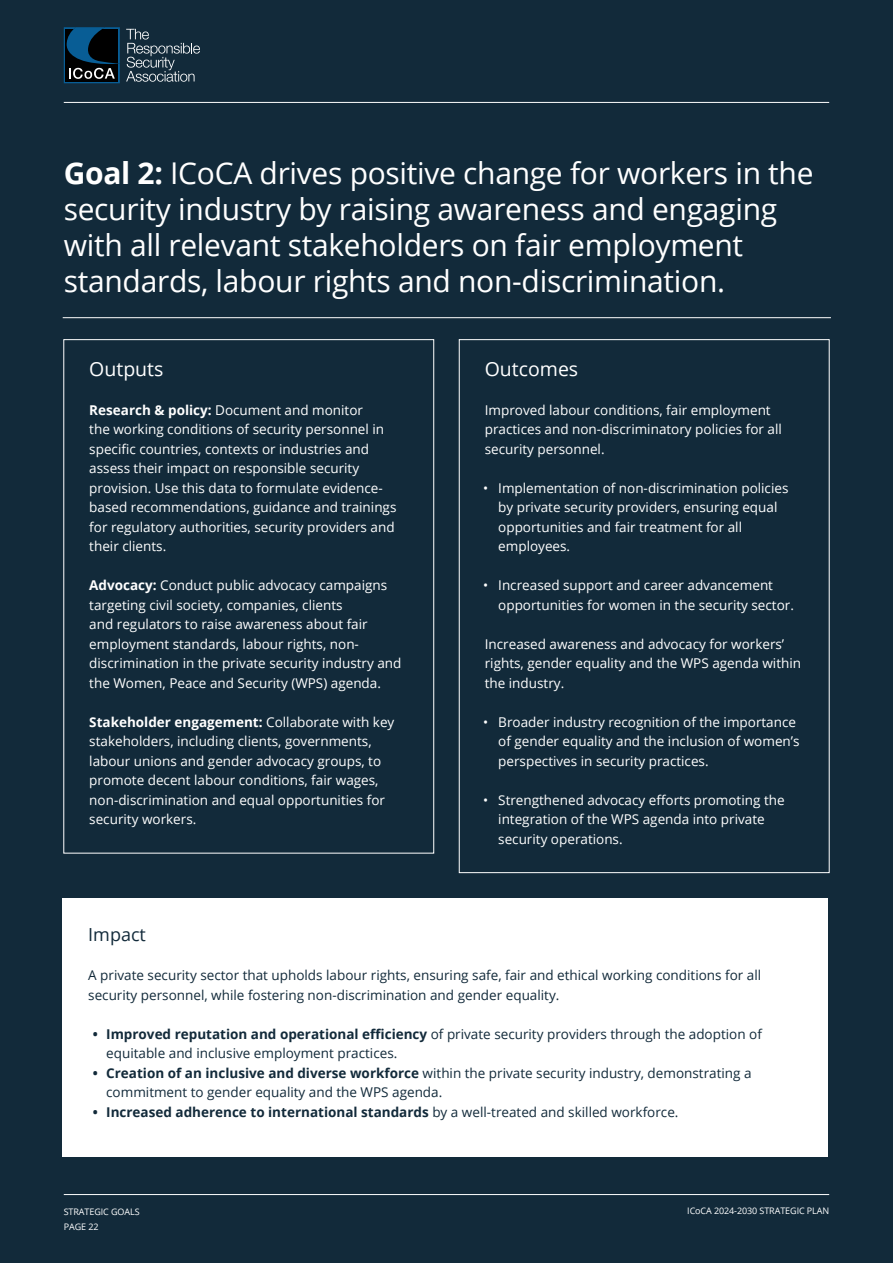
<style>
.page{position:relative;width:893px;height:1263px;background:#122a3a}
.page>*{position:absolute;margin:0;border:0;box-sizing:border-box;transform-origin:0 0}
.Intro{font:30px/36px "Open Sans";letter-spacing:-.01em;color:#fff}
.Bullet_White_Outline_Box{font:19.5px "Open Sans";color:#fff}
.Bullet_White_Box{font:18px "Open Sans";color:#122a3a}
.Bullet_White_Outline_Box-2{font:13.5px/19.5px "Open Sans";color:#fff}
.Bullet_White_Box-2{font:13.5px/19.5px "Open Sans";color:#122a3a}
.t1{font:700 13.5px "Open Sans";color:#122a3a}
.t2{font:9px/15px "Open Sans";letter-spacing:-.01em;color:#fff}
.s1{font-weight:700}
.s2{font-weight:400}
</style>
<div class="page">
<hr style="left:64px;top:1194px;width:765px;height:1px;background:#fff">
<hr style="left:64px;top:102px;width:765px;height:1px;background:#fff">
<svg style="left:126px;top:29px;width:74px;height:53px"></svg>
<svg style="left:64px;top:27px;width:56px;height:56px;background:#112d40"></svg>
<hr style="left:63px;top:317px;width:768px;height:1px;background:#fff">
<div style="left:63px;top:898px;width:765px;height:65px;background:#fff"></div>
<div style="left:63px;top:940px;width:765px;height:80px;background:#fff"></div>
<div style="left:63px;top:999px;width:765px;height:80px;background:#fff"></div>
<div style="left:63px;top:1077px;width:765px;height:80px;background:#fff"></div>
<p class="Intro" style="left:64px;top:154px;width:751px"><span class="s1">Goal 2:</span> ICoCA drives positive change for workers in the security industry by raising awareness and engaging with all relevant stakeholders on fair employment standards, labour rights and non-discrimination.</p>
<p class="Bullet_White_Outline_Box" style="left:89px;top:355px;width:76px">Outputs</p>
<p class="Bullet_White_Outline_Box-2" style="left:89px;top:400px;width:309px"><span class="s1">Research &amp; policy:</span> Document and monitor<br>the working conditions of security personnel in specific countries, contexts or industries and assess their impact on responsible security provision. Use this data to formulate evidence&shy;based recommendations, guidance and trainings for regulatory authorities, security providers and their clients.</p>
<p class="Bullet_White_Outline_Box-2" style="left:89px;top:575px;width:314px"><span class="s1">Advocacy:</span> Conduct public advocacy campaigns targeting civil society, companies, clients<br>and regulators to raise awareness about fair employment standards, labour rights, non&shy;discrimination in the private security industry and the Women, Peace and Security (WPS) agenda.</p>
<p class="Bullet_White_Outline_Box-2" style="left:89px;top:712px;width:307px"><span class="s1">Stakeholder engagement:</span> Collaborate with key stakeholders, including clients, governments, labour unions and gender advocacy groups, to promote decent labour conditions, fair wages, non-discrimination and equal opportunities for security workers.</p>
<p class="Bullet_White_Outline_Box" style="left:485px;top:355px;width:95px">Outcomes</p>
<p class="Bullet_White_Outline_Box-2" style="left:485px;top:400px;width:299px">Improved labour conditions, fair employment practices and non-discriminatory policies for all security personnel.</p>
<p class="Bullet_White_Outline_Box-2" style="left:498px;top:478px;width:292px;text-indent:-15px">• Implementation of non-discrimination policies by private security providers, ensuring equal opportunities and fair treatment for all employees.</p>
<p class="Bullet_White_Outline_Box-2" style="left:498px;top:575px;width:297px;text-indent:-15px">• Increased support and career advancement opportunities for women in the security sector.</p>
<p class="Bullet_White_Outline_Box-2" style="left:485px;top:634px;width:318px">Increased awareness and advocacy for workers’ rights, gender equality and the WPS agenda within the industry.</p>
<p class="Bullet_White_Outline_Box-2" style="left:498px;top:712px;width:303px;text-indent:-15px">• Broader industry recognition of the importance of gender equality and the inclusion of women’s perspectives in security practices.</p>
<p class="Bullet_White_Outline_Box-2" style="left:498px;top:790px;width:288px;text-indent:-15px">• Strengthened advocacy efforts promoting the integration of the WPS agenda into private security operations.</p>
<p class="Bullet_White_Box" style="left:88px;top:922px;width:59px">Impact</p>
<p class="Bullet_White_Box-2" style="left:88px;top:965px;width:674px">A private security sector that upholds labour rights, ensuring safe, fair and ethical working conditions for all security personnel, while fostering non-discrimination and gender equality.</p>
<p class="Bullet_White_Box-2" style="left:106px;top:1024px;width:657px;text-indent:-14px"><span class="s1">• Improved reputation and operational efficiency</span> of private security providers through the adoption of equitable and inclusive employment practices.</p>
<p class="Bullet_White_Box-2" style="left:106px;top:1063px;width:647px;text-indent:-14px"><span class="s1">• Creation of an inclusive and diverse workforce</span> within the private security industry, demonstrating a commitment to gender equality and the WPS agenda.</p>
<p class="t1" style="left:93px;top:1102px;width:587px">• Increased adherence to international standards <span class="s2">by a well-treated and skilled workforce.</span></p>
<p class="t2" style="left:64px;top:1203px;width:77px">STRATEGIC GOALS<br>PAGE 22</p>
<p class="t2" style="left:687px;top:1203px;width:143px">ICoCA 2024-2030 STRATEGIC PLAN</p>
</div>
